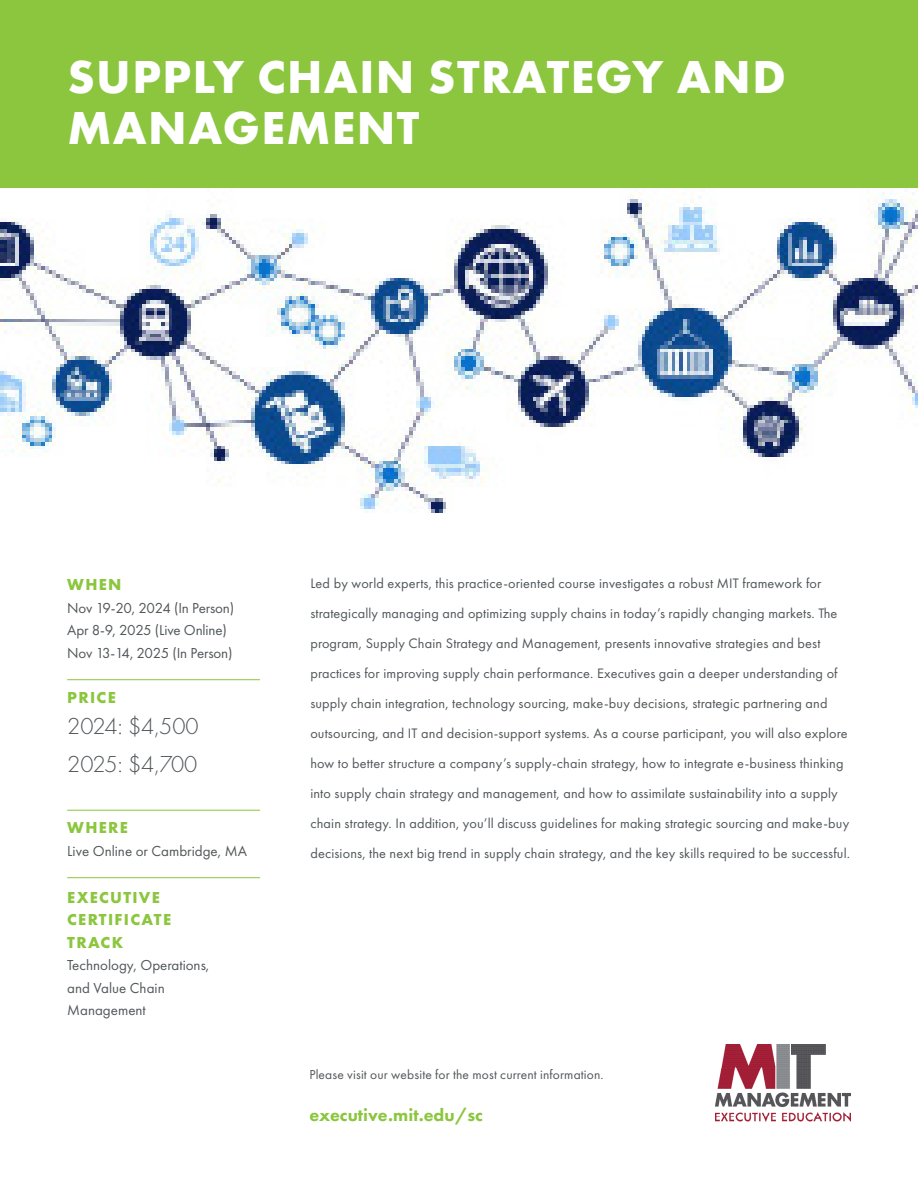
<style>
.page{position:relative;width:918px;height:1188px;background:#fff}
.page>*{position:absolute;margin:0;border:0;box-sizing:border-box;transform-origin:0 0}
.t1{font:700 48px/51px "Futura PT";letter-spacing:.03em;color:#fff}
.t2{font:300 24px "Futura PT";letter-spacing:-.02em;color:#52575a}
.t3{font:800 18px "Futura PT";color:#8bc63e}
.WHEN-PRICE-WHERE-TRACK{font:700 16.5px/22.5px "Futura PT";letter-spacing:.08em;color:#8bc63e}
.WHEN-PRICE-WHERE-TRACK-2{font:15px/22.5px "Futura PT";letter-spacing:-.01em;color:#52575a}
.t4{font:15px "Futura PT";color:#525759}
.Body_-_Front{font:14.25px/30px "Futura PT";letter-spacing:.01em;color:#52575a}
.t5{font:13.5px "Futura PT";letter-spacing:.01em;color:#52575a}
</style>
<div class="page">
<img style="left:716px;top:1044px;width:135px;height:78px">
<hr style="left:67px;top:679px;width:193px;height:1px;background:#8bc63e">
<hr style="left:67px;top:810px;width:193px;height:1px;background:#8bc63e">
<hr style="left:67px;top:877px;width:193px;height:1px;background:#8bc63e">
<div style="left:0;top:0;width:918px;height:187px;background:#8bc63e"></div>
<img style="left:0;top:192px;width:918px;height:320px">
<p class="t1" style="left:67px;top:50px;width:720px">SUPPLY CHAIN STRATEGY AND<br>MANAGEMENT</p>
<p class="WHEN-PRICE-WHERE-TRACK" style="left:67px;top:573px;width:56px">WHEN</p>
<p class="WHEN-PRICE-WHERE-TRACK-2" style="left:67px;top:596px;width:168px">Nov 19-20, 2024 (In Person)</p>
<p class="WHEN-PRICE-WHERE-TRACK-2" style="left:67px;top:619px;width:161px">Apr 8-9, 2025 (Live Online)</p>
<p class="WHEN-PRICE-WHERE-TRACK-2" style="left:67px;top:641px;width:167px">Nov 13-14, 2025 (In Person)</p>
<p class="WHEN-PRICE-WHERE-TRACK" style="left:67px;top:685px;width:50px">PRICE</p>
<p class="t2" style="left:67px;top:712px;width:133px">2024: $4,500</p>
<p class="t2" style="left:67px;top:751px;width:132px">2025: $4,700</p>
<p class="WHEN-PRICE-WHERE-TRACK" style="left:67px;top:816px;width:62px">WHERE</p>
<p class="t4" style="left:67px;top:842px;width:181px">Live Online or Cambridge, MA</p>
<p class="WHEN-PRICE-WHERE-TRACK" style="left:67px;top:886px;width:105px">EXECUTIVE<br>CERTIFICATE<br>TRACK</p>
<p class="WHEN-PRICE-WHERE-TRACK-2" style="left:67px;top:954px;width:144px">Technology, Operations, and Value Chain<br>Management</p>
<p class="Body_-_Front" style="left:310px;top:569px;width:541px">Led by world experts, this practice-oriented course investigates a robust MIT framework for strategically managing and optimizing supply chains in today’s rapidly changing markets. The program, Supply Chain Strategy and Management, presents innovative strategies and best practices for improving supply chain performance. Executives gain a deeper understanding of supply chain integration, technology sourcing, make-buy decisions, strategic partnering and outsourcing, and IT and decision-support systems. As a course participant, you will also explore how to better structure a company’s supply-chain strategy, how to integrate e-business thinking into supply chain strategy and management, and how to assimilate sustainability into a supply chain strategy. In addition, you’ll discuss guidelines for making strategic sourcing and make-buy decisions, the next big trend in supply chain strategy, and the key skills required to be successful.</p>
<p class="t5" style="left:309px;top:1066px;width:296px">Please visit our website for the most current information.</p>
<p class="t3" style="left:309px;top:1104px;width:175px">executive.mit.edu/sc</p>
</div>
